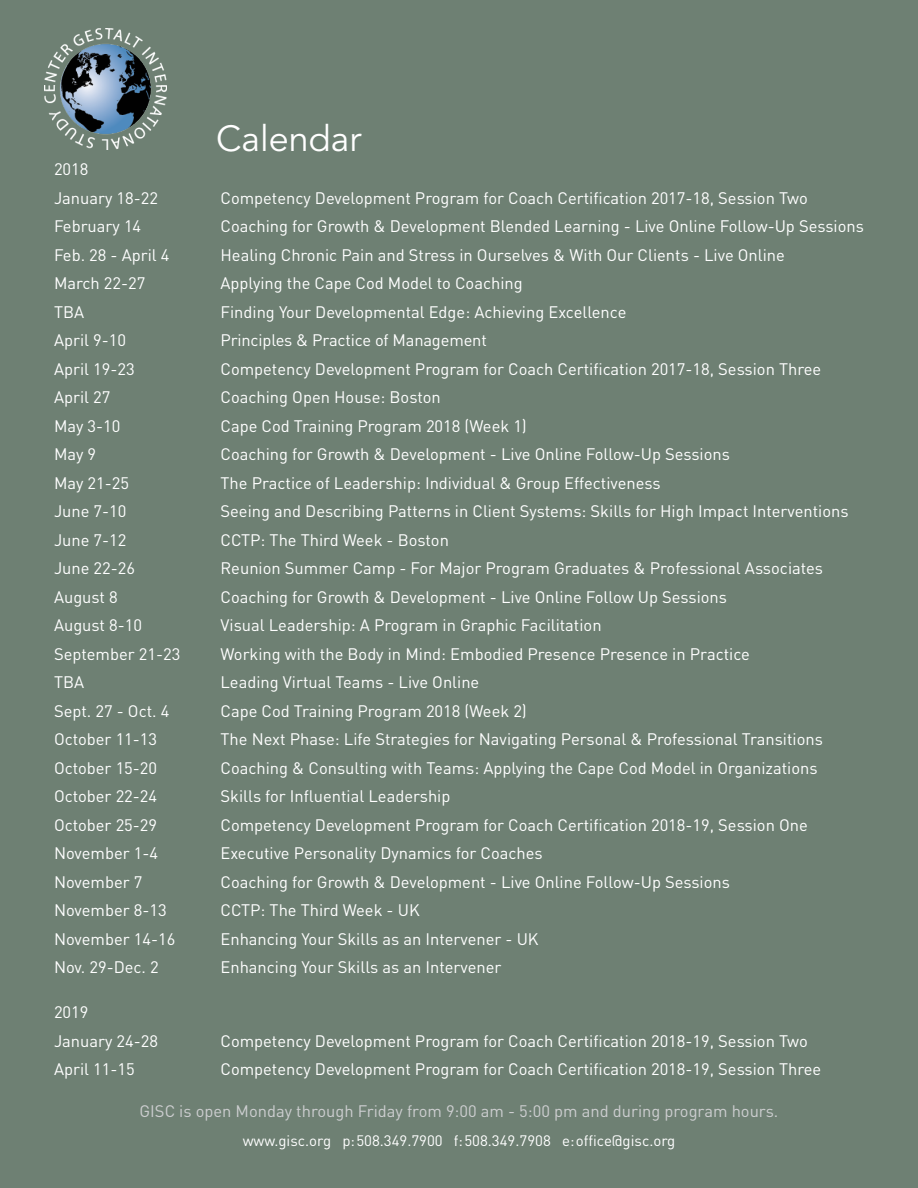
<style>
.page{position:relative;width:918px;height:1188px;background:#6e8073}
.page>*{position:absolute;margin:0;border:0;box-sizing:border-box;transform-origin:0 0}
.t1{font:36px "Avenir LT Std";color:#fff}
.Bullet_text{font:16.5px "DIN";color:#fff}
.Bullet_text-2{font:16.5px "DIN";color:#cdced0}
.t2{font:15px "DIN";color:#fff}
</style>
<div class="page">
<img style="left:45px;top:28px;width:121px;height:121px">
<p class="t1" style="left:216px;top:118px;width:147px">Calendar</p>
<p class="Bullet_text" style="left:54px;top:159px;width:36px">2018</p>
<p class="Bullet_text" style="left:54px;top:188px;width:106px">January 18-22</p>
<p class="Bullet_text" style="left:221px;top:188px;width:589px">Competency Development Program for Coach Certification 2017-18, Session Two</p>
<p class="Bullet_text" style="left:54px;top:216px;width:89px">February 14</p>
<p class="Bullet_text" style="left:221px;top:216px;width:645px">Coaching for Growth &amp; Development Blended Learning - Live Online Follow-Up Sessions</p>
<p class="Bullet_text" style="left:54px;top:245px;width:117px">Feb. 28 - April 4</p>
<p class="Bullet_text" style="left:221px;top:245px;width:566px">Healing Chronic Pain and Stress in Ourselves &amp; With Our Clients - Live Online</p>
<p class="Bullet_text" style="left:54px;top:273px;width:93px">March 22-27</p>
<p class="Bullet_text" style="left:221px;top:273px;width:304px">Applying the Cape Cod Model to Coaching</p>
<p class="Bullet_text" style="left:54px;top:302px;width:32px">TBA</p>
<p class="Bullet_text" style="left:221px;top:302px;width:407px">Finding Your Developmental Edge: Achieving Excellence</p>
<p class="Bullet_text" style="left:54px;top:330px;width:74px">April 9-10</p>
<p class="Bullet_text" style="left:221px;top:330px;width:268px">Principles &amp; Practice of Management</p>
<p class="Bullet_text" style="left:54px;top:359px;width:82px">April 19-23</p>
<p class="Bullet_text" style="left:221px;top:359px;width:602px">Competency Development Program for Coach Certification 2017-18, Session Three</p>
<p class="Bullet_text" style="left:54px;top:387px;width:58px">April 27</p>
<p class="Bullet_text" style="left:221px;top:387px;width:222px">Coaching Open House: Boston</p>
<p class="Bullet_text" style="left:54px;top:416px;width:68px">May 3-10</p>
<p class="Bullet_text" style="left:221px;top:416px;width:308px">Cape Cod Training Program 2018 (Week 1)</p>
<p class="Bullet_text" style="left:54px;top:444px;width:44px">May 9</p>
<p class="Bullet_text" style="left:221px;top:444px;width:511px">Coaching for Growth &amp; Development - Live Online Follow-Up Sessions</p>
<p class="Bullet_text" style="left:54px;top:473px;width:77px">May 21-25</p>
<p class="Bullet_text" style="left:221px;top:473px;width:442px">The Practice of Leadership: Individual &amp; Group Effectiveness</p>
<p class="Bullet_text" style="left:54px;top:501px;width:74px">June 7-10</p>
<p class="Bullet_text" style="left:221px;top:501px;width:630px">Seeing and Describing Patterns in Client Systems: Skills for High Impact Interventions</p>
<p class="Bullet_text" style="left:54px;top:530px;width:74px">June 7-12</p>
<p class="Bullet_text" style="left:221px;top:530px;width:230px">CCTP: The Third Week - Boston</p>
<p class="Bullet_text" style="left:54px;top:558px;width:83px">June 22-26</p>
<p class="Bullet_text" style="left:221px;top:558px;width:604px">Reunion Summer Camp - For Major Program Graduates &amp; Professional Associates</p>
<p class="Bullet_text" style="left:54px;top:587px;width:65px">August 8</p>
<p class="Bullet_text" style="left:221px;top:587px;width:508px">Coaching for Growth &amp; Development - Live Online Follow Up Sessions</p>
<p class="Bullet_text" style="left:54px;top:615px;width:90px">August 8-10</p>
<p class="Bullet_text" style="left:221px;top:615px;width:383px">Visual Leadership: A Program in Graphic Facilitation</p>
<p class="Bullet_text" style="left:54px;top:644px;width:128px">September 21-23</p>
<p class="Bullet_text" style="left:221px;top:644px;width:531px">Working with the Body in Mind: Embodied Presence Presence in Practice</p>
<p class="Bullet_text" style="left:54px;top:672px;width:32px">TBA</p>
<p class="Bullet_text" style="left:221px;top:672px;width:260px">Leading Virtual Teams - Live Online</p>
<p class="Bullet_text" style="left:54px;top:701px;width:117px">Sept. 27 - Oct. 4</p>
<p class="Bullet_text" style="left:221px;top:701px;width:308px">Cape Cod Training Program 2018 (Week 2)</p>
<p class="Bullet_text" style="left:54px;top:729px;width:105px">October 11-13</p>
<p class="Bullet_text" style="left:221px;top:729px;width:604px">The Next Phase: Life Strategies for Navigating Personal &amp; Professional Transitions</p>
<p class="Bullet_text" style="left:54px;top:758px;width:105px">October 15-20</p>
<p class="Bullet_text" style="left:221px;top:758px;width:599px">Coaching &amp; Consulting with Teams: Applying the Cape Cod Model in Organizations</p>
<p class="Bullet_text" style="left:54px;top:786px;width:105px">October 22-24</p>
<p class="Bullet_text" style="left:221px;top:786px;width:231px">Skills for Influential Leadership</p>
<p class="Bullet_text" style="left:54px;top:815px;width:105px">October 25-29</p>
<p class="Bullet_text" style="left:221px;top:815px;width:589px">Competency Development Program for Coach Certification 2018-19, Session One</p>
<p class="Bullet_text" style="left:54px;top:843px;width:106px">November 1-4</p>
<p class="Bullet_text" style="left:221px;top:843px;width:324px">Executive Personality Dynamics for Coaches</p>
<p class="Bullet_text" style="left:54px;top:872px;width:90px">November 7</p>
<p class="Bullet_text" style="left:221px;top:872px;width:511px">Coaching for Growth &amp; Development - Live Online Follow-Up Sessions</p>
<p class="Bullet_text" style="left:54px;top:900px;width:114px">November 8-13</p>
<p class="Bullet_text" style="left:221px;top:900px;width:201px">CCTP: The Third Week - UK</p>
<p class="Bullet_text" style="left:54px;top:929px;width:123px">November 14-16</p>
<p class="Bullet_text" style="left:221px;top:929px;width:320px">Enhancing Your Skills as an Intervener - UK</p>
<p class="Bullet_text" style="left:54px;top:957px;width:106px">Nov. 29-Dec. 2</p>
<p class="Bullet_text" style="left:221px;top:957px;width:282px">Enhancing Your Skills as an Intervener</p>
<p class="Bullet_text" style="left:54px;top:1002px;width:36px">2019</p>
<p class="Bullet_text" style="left:54px;top:1031px;width:106px">January 24-28</p>
<p class="Bullet_text" style="left:221px;top:1031px;width:589px">Competency Development Program for Coach Certification 2018-19, Session Two</p>
<p class="Bullet_text" style="left:54px;top:1059px;width:82px">April 11-15</p>
<p class="Bullet_text" style="left:221px;top:1059px;width:602px">Competency Development Program for Coach Certification 2018-19, Session Three</p>
<p class="Bullet_text-2" style="left:140px;top:1101px;width:640px">GISC is open Monday through Friday from 9:00 am - 5:00 pm and during program hours.</p>
<p class="t2" style="left:243px;top:1131px;width:434px">www.gisc.org p: 508.349.7900 f: 508.349.7908 e: office@gisc.org</p>
</div>
